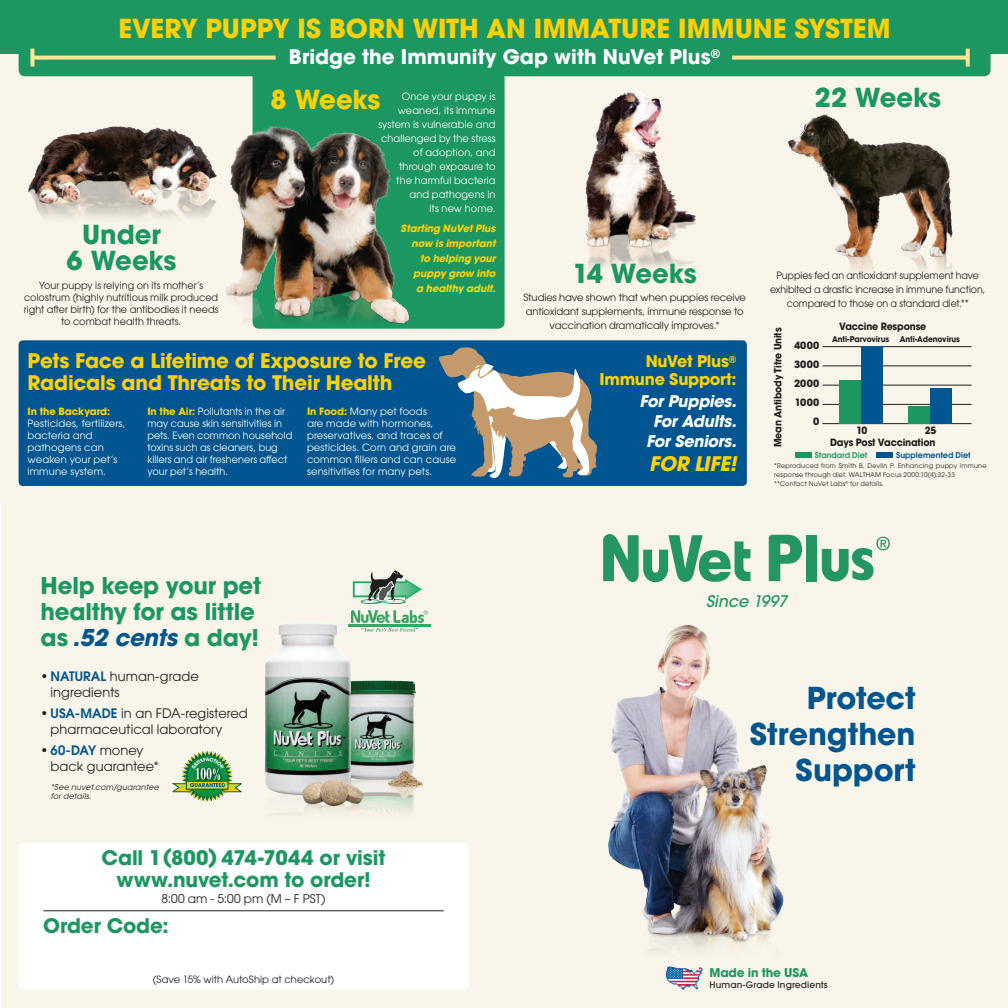
<style>
.page{position:relative;width:1008px;height:1008px;background:#fff}
.page>*{position:absolute;margin:0;border:0;box-sizing:border-box;transform-origin:0 0}
.t1{font:700 30px/36px "ITC Avant Garde Pro";letter-spacing:-.005em;color:#015591;text-align:right}
.t2{font:700 26px "ITC Avant Garde Pro";letter-spacing:-.005em;color:#fed105}
.t3{font:700 26px/26px "ITC Avant Garde Pro";letter-spacing:-.005em;color:#1d9762;text-align:center}
.t4{font:700 23px/26px "ITC Avant Garde Pro";letter-spacing:-.01em;color:#1d9762}
.t5{font:700 20px/22px "ITC Avant Garde Pro";letter-spacing:-.01em;color:#fed105}
.t6{font:700 20px/22px "ITC Avant Garde Pro";letter-spacing:-.01em;color:#1d9762;text-align:center}
.t7{font:700 20px "ITC Avant Garde Pro";letter-spacing:.005em;color:#fff}
.t8{font:italic 700 20px "ITC Avant Garde Pro";letter-spacing:-.02em;color:#fed105}
.t9{font:italic 700 16px/20px "ITC Avant Garde Pro";letter-spacing:-.015em;color:#fff;text-align:right}
.t10{font:700 16px/18px "ITC Avant Garde Pro";letter-spacing:-.015em;color:#fed105;text-align:right}
.t11{font:italic 500 16px "ITC Avant Garde Pro";color:#1d9762}
.t12{font:13px/16px "ITC Avant Garde Pro";letter-spacing:.005em;color:#231f20}
.t13{font:12px "ITC Avant Garde Pro";color:#231f20}
.t14{font:700 12px "ITC Avant Garde Pro";letter-spacing:-.015em;color:#1d9762}
.t15{font:10px/12px "ITC Avant Garde Pro";letter-spacing:.01em;color:#fff}
.t16{font:10px/12px "ITC Avant Garde Pro";letter-spacing:-.005em;color:#231f20;text-align:center}
.t17{font:10px/14px "ITC Avant Garde Pro";letter-spacing:-.005em;color:#231f20;text-align:center;scale:.95 1}
.t18{font:italic 700 10px/15px "ITC Avant Garde Pro";letter-spacing:-.01em;color:#fed105;text-align:right}
.t19{font:700 10px "ITC Avant Garde Pro";letter-spacing:-.02em;color:#231f20;scale:.95 1}
.t20{font:700 10px/19px "ITC Avant Garde Pro";letter-spacing:.02em;color:#231f20;text-align:right}
.t21{font:700 10px "ITC Avant Garde Pro";letter-spacing:-.01em;color:#fed105}
.t22{font:500 9px "ITC Avant Garde Pro";letter-spacing:.015em;color:#231f20}
.t23{font:italic 8px/9.6px "ITC Avant Garde Pro";letter-spacing:.015em;color:#231f20}
.t24{font:700 8px "ITC Avant Garde Pro";letter-spacing:-.015em;color:#231f20;scale:.95 1}
.t25{font:600 8px "ITC Avant Garde Pro";letter-spacing:.005em;color:#015591}
.t26{font:600 8px "ITC Avant Garde Pro";letter-spacing:.005em;color:#1d9762}
.t27{font:6.5px/9px "ITC Avant Garde Pro";letter-spacing:.03em;color:#231f20}
.s1{font-weight:700;color:#fed105}
.s2{font-style:italic;color:#015591}
.s3{font-weight:600;color:#015591}
</style>
<div class="page">
<div style="left:1px;top:0;width:1007px;height:504px;background:#f9f5eb"></div>
<div style="left:253px;top:31px;width:252px;height:298px;background:#1d9762;border-radius:6px"></div>
<div style="left:1px;top:0;width:1007px;height:54px;background:#1d9762"></div>
<div style="left:19px;top:25px;width:972px;height:51px;background:#1d9762;border-radius:6px"></div>
<div style="left:19px;top:340px;width:728px;height:146px;background:#015591;border-radius:4px"></div>
<img style="left:585px;top:92px;width:111px;height:176px">
<img style="left:213px;top:118px;width:201px;height:223px">
<svg style="left:438px;top:347px;width:159px;height:131px"></svg>
<svg style="left:732px;top:56px;width:234px;height:4px"></svg>
<svg style="left:966px;top:49px;width:4px;height:18px"></svg>
<svg style="left:34px;top:56px;width:242px;height:4px"></svg>
<svg style="left:30px;top:49px;width:4px;height:18px"></svg>
<img style="left:788px;top:114px;width:165px;height:158px">
<img style="left:28px;top:118px;width:194px;height:132px">
<div style="left:876px;top:452px;width:17px;height:6px;background:#015591"></div>
<div style="left:795px;top:452px;width:16px;height:6px;background:#1d9762"></div>
<hr style="left:823px;top:346px;width:149px;height:1px;background:#231f20">
<hr style="left:823px;top:365px;width:149px;height:1px;background:#231f20">
<hr style="left:823px;top:385px;width:149px;height:1px;background:#231f20">
<hr style="left:823px;top:404px;width:149px;height:1px;background:#231f20">
<hr style="left:823px;top:423px;width:149px;height:1px;background:#231f20">
<div style="left:861px;top:346px;width:22px;height:78px;background:#015591"></div>
<div style="left:839px;top:380px;width:22px;height:44px;background:#1d9762"></div>
<div style="left:930px;top:389px;width:22px;height:35px;background:#015591"></div>
<div style="left:908px;top:406px;width:22px;height:18px;background:#1d9762"></div>
<div style="left:469px;top:504px;width:539px;height:504px;background:#f9f5eb"></div>
<div style="left:1px;top:504px;width:486px;height:504px;background:#f9f5eb"></div>
<img style="left:608px;top:624px;width:176px;height:352px">
<div style="left:806px;top:535px;width:11px;height:46px;background:#249661"></div>
<svg style="left:603px;top:534px;width:148px;height:48px"></svg>
<svg style="left:822px;top:537px;width:68px;height:44px"></svg>
<svg style="left:769px;top:535px;width:33px;height:46px"></svg>
<img style="left:666px;top:966px;width:37px;height:24px">
<svg style="left:666px;top:967px;width:36px;height:22px"></svg>
<div style="left:19px;top:843px;width:450px;height:147px;background:#fff;border-radius:4px"></div>
<hr style="left:43px;top:910px;width:401px;height:1px;background:#231f20">
<img style="left:241px;top:614px;width:228px;height:233px">
<hr style="left:348px;top:624px;width:82px;height:1px;background:#39a465">
<hr style="left:348px;top:626px;width:82px;height:1px;background:#39a465">
<svg style="left:351px;top:571px;width:77px;height:61px"></svg>
<svg style="left:173px;top:751px;width:68px;height:51px"></svg>
<h2 class="t2" style="left:118px;top:11px;width:774px">EVERY PUPPY IS BORN WITH AN IMMATURE IMMUNE SYSTEM</h2>
<h3 class="t7" style="left:289px;top:43px;width:433px">Bridge the Immunity Gap with NuVet Plus<sup>®</sup></h3>
<h2 class="t2" style="left:271px;top:82px;width:111px">8 Weeks</h2>
<p class="t15" style="left:378px;top:89px;width:119px;line-height:14px;text-align:right">Once your puppy is weaned, its immune system is vulnerable and challenged by the stress of adoption, and through exposure to<br>the harmful bacteria and pathogens in<br>its new home.</p>
<p class="t18" style="left:401px;top:221px;width:96px">Starting NuVet Plus now is important to helping your puppy grow into<br>a healthy adult.</p>
<h2 class="t3" style="left:67px;top:221px;width:111px">Under<br>6 Weeks</h2>
<p class="t16" style="left:24px;top:279px;width:196px">Your puppy is relying on its mother’s colostrum (highly nutritious milk produced right after birth) for the antibodies it needs to combat health threats.</p>
<h3 class="t5" style="left:28px;top:349px;width:400px">Pets Face a Lifetime of Exposure to Free<br>Radicals and Threats to Their Health</h3>
<p class="t21" style="left:28px;top:405px;width:84px">In the Backyard:</p>
<p class="t15" style="left:28px;top:417px;width:99px">Pesticides, fertilizers, bacteria and pathogens can weaken your pet’s immune system.</p>
<p class="t15" style="left:147px;top:405px;width:146px"><span class="s1">In the Air:</span> Pollutants in the air may cause skin sensitivities in pets. Even common household toxins such as cleaners, bug killers and air fresheners affect your pet’s health.</p>
<p class="t15" style="left:307px;top:405px;width:151px"><span class="s1">In Food:</span> Many pet foods<br>are made with hormones, preservatives, and traces of pesticides. Corn and grain are common fillers and can cause sensitivities for many pets.</p>
<h2 class="t3" style="left:815px;top:84px;width:128px">22 Weeks</h2>
<h2 class="t3" style="left:573px;top:260px;width:126px">14 Weeks</h2>
<p class="t16" style="left:523px;top:290px;width:224px;line-height:14px">Studies have shown that when puppies receive antioxidant supplements, immune response to vaccination dramatically improves.*</p>
<h3 class="t10" style="left:600px;top:352px;width:138px">NuVet Plus<sup>®<br></sup>Immune Support:</h3>
<h3 class="t9" style="left:640px;top:391px;width:98px">For Puppies.<br>For Adults.<br>For Seniors.</h3>
<h3 class="t8" style="left:649px;top:450px;width:89px">FOR LIFE!</h3>
<p class="t17" style="left:770px;top:268px;width:228px">Puppies fed an antioxidant supplement have exhibited a drastic increase in immune function, compared to those on a standard diet.**</p>
<p class="t19" style="left:771px;top:447px;width:127px;rotate:-90deg">Mean Antibody Titre Units</p>
<p class="t20" style="left:794px;top:336px;width:27px">4000<br>3000<br>2000<br>1000<br>0</p>
<p class="t19" style="left:839px;top:320px;width:93px">Vaccine Response</p>
<p class="t24" style="left:832px;top:334px;width:62px">Anti-Parvovirus</p>
<p class="t24" style="left:900px;top:334px;width:65px">Anti-Adenovirus</p>
<p class="t19" style="left:856px;top:424px;width:13px">10</p>
<p class="t19" style="left:925px;top:424px;width:14px">25</p>
<p class="t19" style="left:830px;top:436px;width:112px">Days Post Vaccination</p>
<p class="t26" style="left:815px;top:450px;width:54px">Standard Diet</p>
<p class="t25" style="left:896px;top:450px;width:76px">Supplemented Diet</p>
<p class="t27" style="left:774px;top:461px;width:214px">*Reproduced from Smith B, Devlin P. Enhancing puppy immune response through diet. WALTHAM Focus 2000:10(4);32-33 **Contact NuVet Labs<sup>®</sup> for details.</p>
<h3 class="t4" style="left:41px;top:572px;width:222px">Help keep your pet healthy for as little as <span class="s2">.52 cents</span> a day!</h3>
<h3 class="t12" style="left:51px;top:668px;width:150px;text-indent:-10px">• <span class="s3">NATURAL</span> human-grade ingredients</h3>
<h3 class="t12" style="left:51px;top:705px;width:199px;text-indent:-10px">• <span class="s3">USA-MADE</span> in an FDA-registered pharmaceutical laboratory</h3>
<h3 class="t12" style="left:51px;top:742px;width:110px;text-indent:-10px">• <span class="s3">60-DAY</span> money back guarantee*</h3>
<p class="t23" style="left:51px;top:782px;width:110px">*See nuvet.com/guarantee for details.</p>
<h3 class="t6" style="left:102px;top:847px;width:285px">Call 1 (800) 474-7044 or visit www.nuvet.com to order!</h3>
<p class="t13" style="left:162px;top:891px;width:165px">8:00 am - 5:00 pm (M – F PST)</p>
<h3 class="t6" style="left:43px;top:914px;width:127px">Order Code:</h3>
<p class="t16" style="left:153px;top:973px;width:183px">(Save 15% with AutoShip at checkout)</p>
<h3 class="t11" style="left:706px;top:591px;width:82px">Since 1997</h3>
<h1 class="t1" style="left:750px;top:680px;width:167px">Protect<br>Strengthen<br>Support</h1>
<p class="t14" style="left:710px;top:965px;width:100px">Made in the USA</p>
<p class="t22" style="left:710px;top:979px;width:120px">Human-Grade Ingredients</p>
</div>
